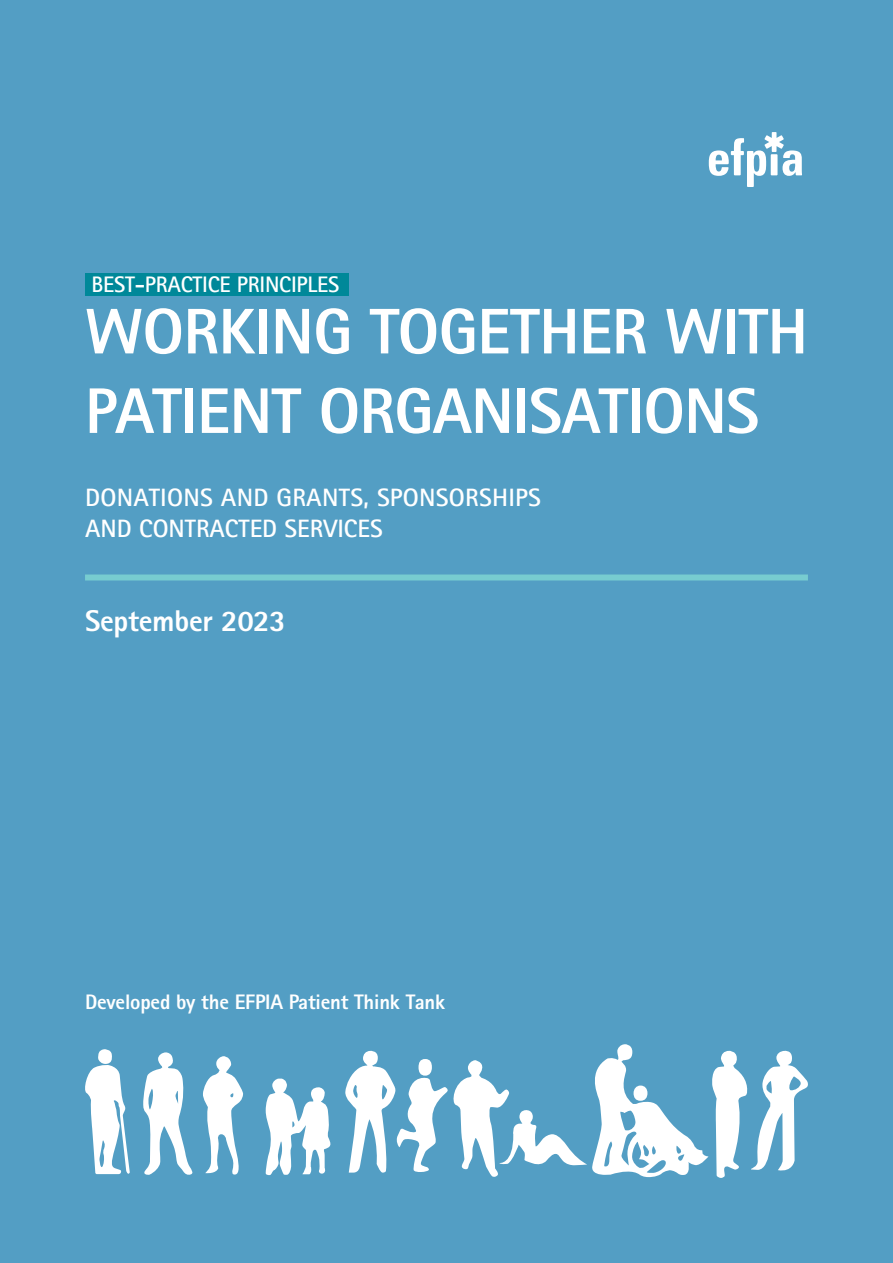
<style>
.page{position:relative;width:893px;height:1263px;background:#539ec4}
.page>*{position:absolute;margin:0;border:0;box-sizing:border-box;transform-origin:0 0}
.titre_chapitre{font:800 64.5px/79.5px "Rotis Sans Serif Std";letter-spacing:-.01em;color:#fff}
.titre_chapitre-2{font:800 30px "Rotis Sans Serif Std";letter-spacing:-.01em;color:#fff}
.titre_graphique{font:700 25.2px/30.2px "Agfa Rotis Sans Serif";letter-spacing:.01em;color:#fff}
.titre_graphique-2{font:700 22.5px "Agfa Rotis Sans Serif";letter-spacing:-.01em;color:#fff}
.titre_chapitre-3{font:800 21px "Rotis Sans Serif Std";letter-spacing:-.01em;color:#fff}
</style>
<div class="page">
<svg style="left:709px;top:132px;width:93px;height:55px"></svg>
<div style="left:85px;top:574px;width:723px;height:6px;background:#77ccd0"></div>
<svg style="left:345px;top:1044px;width:463px;height:134px"></svg>
<svg style="left:266px;top:1078px;width:64px;height:97px"></svg>
<svg style="left:203px;top:1056px;width:40px;height:118px"></svg>
<svg style="left:85px;top:1049px;width:45px;height:125px"></svg>
<svg style="left:143px;top:1052px;width:50px;height:123px"></svg>
<div style="left:85px;top:273px;width:264px;height:23px;background:#089"></div>
<p class="titre_graphique-2" style="left:92px;top:270px;width:249px">BEST-PRACTICE PRINCIPLES</p>
<p class="titre_chapitre" style="left:85px;top:291px;width:724px">WORKING TOGETHER WITH<br>PATIENT ORGANISATIONS</p>
<p class="titre_graphique" style="left:85px;top:482px;width:457px">DONATIONS AND GRANTS, SPONSORSHIPS<br>AND CONTRACTED SERVICES</p>
<p class="titre_chapitre-2" style="left:85px;top:602px;width:202px">September 2023</p>
<p class="titre_chapitre-3" style="left:85px;top:988px;width:362px">Developed by the EFPIA Patient Think Tank</p>
</div>
